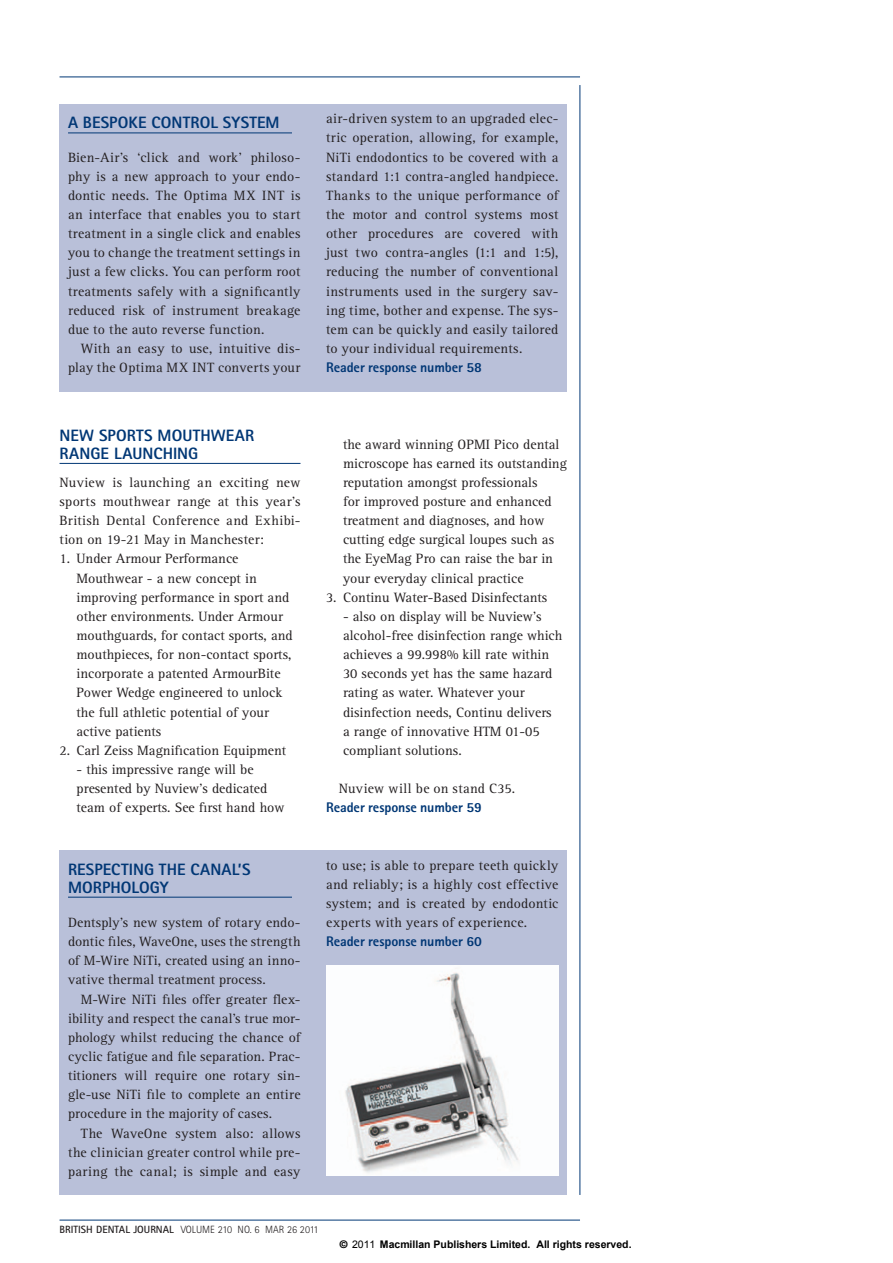
<style>
.page{position:relative;width:893px;height:1263px;background:#fff}
.page>*{position:absolute;margin:0;border:0;box-sizing:border-box;transform-origin:0 0}
._1_BDJ_trade_heading{font:800 16.5px/18px "Rotis Sans Serif Std";letter-spacing:.005em;color:#013775}
._1_BDJ_body{font:13.95px/19.2px "Rotis Serif Std";letter-spacing:.02em;color:#231f20;text-align:justify}
.body_number_list{font:13.95px/19.2px "Rotis Serif Std";color:#231f20}
._1_BDJ_body_fullout{font:13.95px/19.2px "Rotis Serif Std";letter-spacing:.015em;color:#231f20;text-align:justify}
._1_BDJ_trade_reader{font:800 13.95px "Rotis Sans Serif Std";letter-spacing:-.005em;color:#013775}
.t1{font:700 10.5px "Arial";color:#000}
.t2{font:300 10.5px "Rotis Sans Serif Std";color:#231f20}
.s1{font-weight:700}
.s2{font-family:"Helvetica"}
.s3{font-weight:400}
</style>
<div class="page">
<hr style="left:60px;top:1220px;width:520px;height:1px;background:#013775">
<hr style="left:60px;top:463px;width:240px;height:1px;background:#013775">
<hr style="left:580px;top:85px;width:1px;height:1110px;background:#013775">
<div style="left:60px;top:850px;width:507px;height:345px;background:#b9c0d9"></div>
<hr style="left:68px;top:897px;width:224px;height:1px;background:#013775">
<img style="left:326px;top:965px;width:232px;height:211px">
<div style="left:60px;top:104px;width:507px;height:287px;background:#b9c0d9"></div>
<hr style="left:68px;top:133px;width:224px;height:1px;background:#013775">
<hr style="left:60px;top:77px;width:520px;height:1px;background:#013775">
<p class="_1_BDJ_trade_heading" style="left:68px;top:113px;width:213px">A BESPOKE CONTROL SYSTEM</p>
<p class="_1_BDJ_body_fullout" style="left:68px;top:148px;width:234px">Bien-Air’s ‘click and work’ philoso&shy;phy is a new approach to your endo&shy;dontic needs. The Optima MX INT is an interface that enables you to start treatment in a single click and enables you to change the treatment settings in just a few clicks. You can perform root treatments safely with a significantly reduced risk of instrument breakage due to the auto reverse function.</p>
<p class="_1_BDJ_body" style="left:68px;top:339px;width:234px;text-align:right">With an easy to use, intuitive dis&shy;play the Optima MX INT converts your</p>
<p class="_1_BDJ_trade_heading" style="left:60px;top:426px;width:196px">NEW SPORTS MOUTHWEAR<br>RANGE LAUNCHING</p>
<p class="_1_BDJ_body_fullout" style="left:60px;top:473px;width:242px">Nuview is launching an exciting new sports mouthwear range at this year’s British Dental Conference and Exhibi&shy;tion on 19-21 May in Manchester:</p>
<p class="body_number_list" style="left:77px;top:550px;width:218px;text-indent:-17px">1. Under Armour Performance<br>Mouthwear - a new concept in improving performance in sport and other environments. Under Armour mouthguards, for contact sports, and mouthpieces, for non-contact sports, incorporate a patented ArmourBite<br>Power Wedge engineered to unlock the full athletic potential of your active patients</p>
<p class="body_number_list" style="left:60px;top:741px;width:228px">2. Carl Zeiss Magnification Equipment</p>
<p class="body_number_list" style="left:77px;top:760px;width:209px">- this impressive range will be presented by Nuview’s dedicated team of experts. See first hand how</p>
<p class="_1_BDJ_trade_heading" style="left:68px;top:860px;width:184px">RESPECTING THE CANAL’S<br>MORPHOLOGY</p>
<p class="_1_BDJ_body_fullout" style="left:68px;top:913px;width:234px">Dentsply’s new system of rotary endo&shy;dontic files, WaveOne, uses the strength of M-Wire NiTi, created using an inno&shy;vative thermal treatment process.</p>
<p class="_1_BDJ_body" style="left:68px;top:990px;width:234px;text-indent:13px">M-Wire NiTi files offer greater flex&shy;ibility and respect the canal’s true mor&shy;phology whilst reducing the chance of cyclic fatigue and file separation. Prac&shy;titioners will require one rotary sin&shy;gle-use NiTi file to complete an entire procedure in the majority of cases.</p>
<p class="_1_BDJ_body" style="left:68px;top:1124px;width:234px;text-indent:13px">The WaveOne system also: allows the clinician greater control while pre&shy;paring the canal; is simple and easy</p>
<p class="_1_BDJ_body" style="left:326px;top:109px;width:234px">air-driven system to an upgraded elec&shy;tric operation, allowing, for example, NiTi endodontics to be covered with a standard 1:1 contra-angled handpiece.<br>Thanks to the unique performance of the motor and control systems most other procedures are covered with just two contra-angles (1:1 and 1:5), reducing the number of conventional instruments used in the surgery sav&shy;ing time, bother and expense. The sys&shy;tem can be quickly and easily tailored to your individual requirements.</p>
<p class="_1_BDJ_trade_reader" style="left:326px;top:358px;width:157px">Reader response number 58</p>
<p class="body_number_list" style="left:343px;top:435px;width:225px">the award winning OPMI Pico dental microscope has earned its outstanding reputation amongst professionals<br>for improved posture and enhanced treatment and diagnoses, and how cutting edge surgical loupes such as the EyeMag Pro can raise the bar in your everyday clinical practice</p>
<p class="body_number_list" style="left:326px;top:588px;width:223px">3. Continu Water-Based Disinfectants</p>
<p class="body_number_list" style="left:343px;top:607px;width:221px">- also on display will be Nuview’s alcohol-free disinfection range which achieves a 99.998% kill rate within 30 seconds yet has the same hazard rating as water. Whatever your disinfection needs, Continu delivers<br>a range of innovative HTM 01-05 compliant solutions.</p>
<p class="_1_BDJ_body" style="left:339px;top:779px;width:178px">Nuview will be on stand C35.</p>
<p class="_1_BDJ_trade_reader" style="left:326px;top:799px;width:157px">Reader response number 59</p>
<p class="_1_BDJ_body" style="left:326px;top:856px;width:234px">to use; is able to prepare teeth quickly and reliably; is a highly cost effective system; and is created by endodontic experts with years of experience.</p>
<p class="_1_BDJ_trade_reader" style="left:326px;top:932px;width:157px">Reader response number 60</p>
<p class="t2" style="left:60px;top:1224px;width:261px"><span class="s1">BRITISH DENTAL JOURNAL</span> VOLUME 210 NO. 6 MAR 26 2011</p>
<p class="t1" style="left:340px;top:1237px;width:293px"><span class="s2">©</span> <span class="s3">2011</span> Macmillan Publishers Limited. All rights reserved.</p>
</div>
